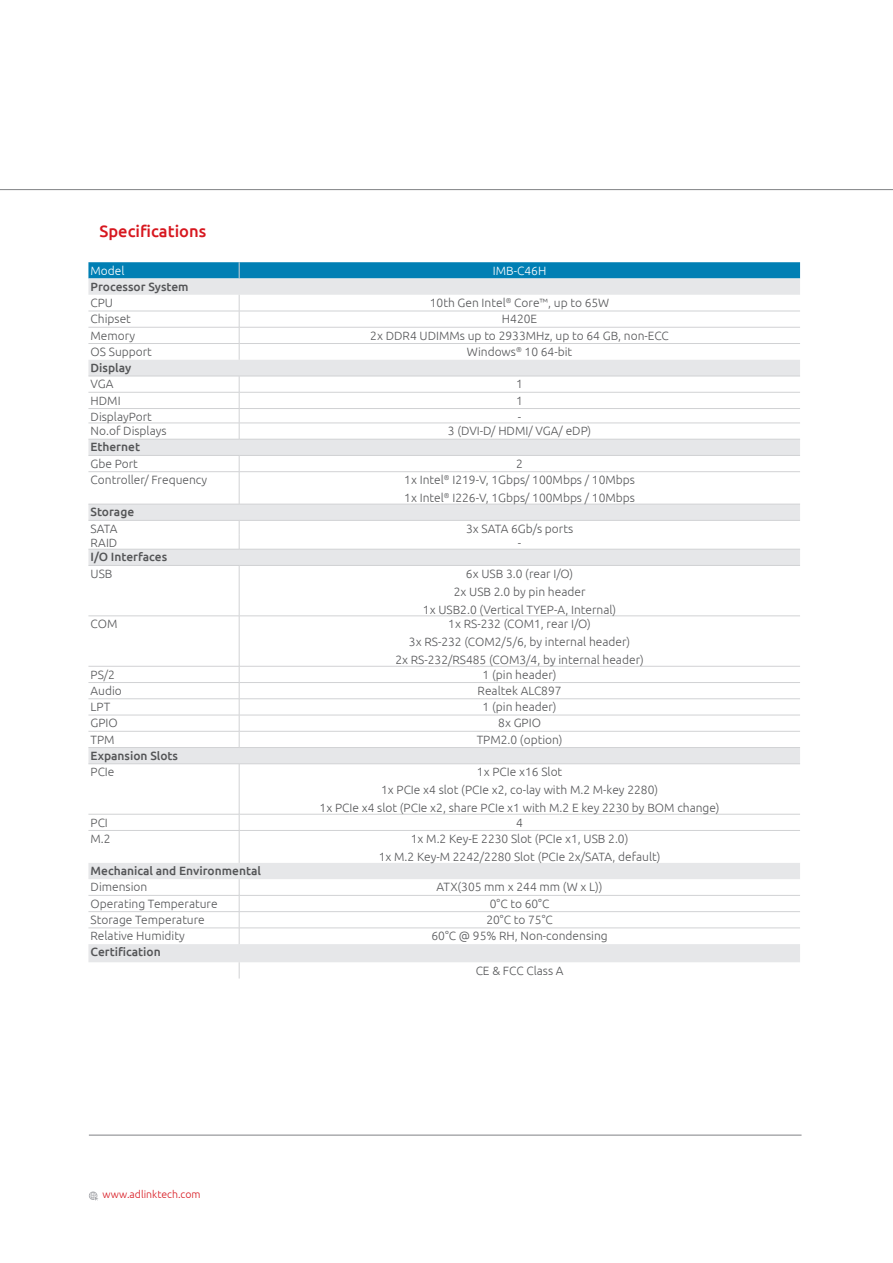
<style>
.page{position:relative;width:893px;height:1263px;background:#fff}
.page>*{position:absolute;margin:0;border:0;box-sizing:border-box;transform-origin:0 0}
.t1{font:500 16.5px "Ubuntu";color:#d7171f}
.Table-Body{font:300 12px/18px "Ubuntu";color:#57585a;text-align:center}
.t2{font:500 12px "Ubuntu";color:#545557}
.t3{font:300 12px "Ubuntu";color:#fff}
.t4{font:300 10.5px "Ubuntu";color:#d7171f}
</style>
<div class="page">
<hr style="left:89px;top:1135px;width:712px;height:1px;background:#808285">
<svg style="left:89px;top:1191px;width:9px;height:10px"></svg>
<hr style="left:0;top:189px;width:893px;height:1px;background:#808285">
<svg style="left:88px;top:278px;width:712px;height:684px"></svg>
<div style="left:88px;top:262px;width:712px;height:16px;background:#007fb4"></div>
<hr style="left:88px;top:311px;width:151px;height:1px;background:#d1d2d4">
<hr style="left:239px;top:311px;width:561px;height:1px;background:#d1d2d4">
<hr style="left:88px;top:327px;width:151px;height:1px;background:#d1d2d4">
<hr style="left:239px;top:327px;width:561px;height:1px;background:#d1d2d4">
<hr style="left:88px;top:343px;width:151px;height:1px;background:#d1d2d4">
<hr style="left:239px;top:343px;width:561px;height:1px;background:#d1d2d4">
<svg style="left:239px;top:295px;width:1px;height:65px"></svg>
<hr style="left:88px;top:376px;width:151px;height:1px;background:#d1d2d4">
<hr style="left:239px;top:376px;width:561px;height:1px;background:#d1d2d4">
<hr style="left:88px;top:392px;width:151px;height:1px;background:#d1d2d4">
<hr style="left:239px;top:392px;width:561px;height:1px;background:#d1d2d4">
<hr style="left:88px;top:408px;width:151px;height:1px;background:#d1d2d4">
<hr style="left:239px;top:408px;width:561px;height:1px;background:#d1d2d4">
<hr style="left:88px;top:423px;width:151px;height:1px;background:#d1d2d4">
<hr style="left:239px;top:423px;width:561px;height:1px;background:#d1d2d4">
<svg style="left:239px;top:376px;width:1px;height:63px"></svg>
<hr style="left:88px;top:439px;width:151px;height:1px;background:#d1d2d4">
<hr style="left:239px;top:439px;width:561px;height:1px;background:#d1d2d4">
<hr style="left:88px;top:455px;width:151px;height:1px;background:#d1d2d4">
<hr style="left:239px;top:455px;width:561px;height:1px;background:#d1d2d4">
<svg style="left:239px;top:456px;width:1px;height:15px"></svg>
<hr style="left:88px;top:471px;width:151px;height:1px;background:#d1d2d4">
<hr style="left:239px;top:471px;width:561px;height:1px;background:#d1d2d4">
<hr style="left:239px;top:472px;width:1px;height:32px;background:#d1d2d4">
<hr style="left:88px;top:504px;width:151px;height:1px;background:#d1d2d4">
<hr style="left:239px;top:504px;width:561px;height:1px;background:#d1d2d4">
<hr style="left:88px;top:520px;width:151px;height:1px;background:#d1d2d4">
<hr style="left:239px;top:520px;width:561px;height:1px;background:#d1d2d4">
<svg style="left:239px;top:521px;width:1px;height:28px"></svg>
<hr style="left:88px;top:549px;width:151px;height:1px;background:#d1d2d4">
<hr style="left:239px;top:549px;width:561px;height:1px;background:#d1d2d4">
<hr style="left:88px;top:565px;width:151px;height:1px;background:#d1d2d4">
<hr style="left:239px;top:565px;width:561px;height:1px;background:#d1d2d4">
<hr style="left:239px;top:566px;width:1px;height:50px;background:#d1d2d4">
<hr style="left:88px;top:616px;width:151px;height:1px;background:#d1d2d4">
<hr style="left:239px;top:616px;width:561px;height:1px;background:#d1d2d4">
<hr style="left:239px;top:616px;width:1px;height:50px;background:#d1d2d4">
<hr style="left:88px;top:666px;width:151px;height:1px;background:#d1d2d4">
<hr style="left:239px;top:666px;width:561px;height:1px;background:#d1d2d4">
<hr style="left:88px;top:682px;width:151px;height:1px;background:#d1d2d4">
<hr style="left:239px;top:682px;width:561px;height:1px;background:#d1d2d4">
<hr style="left:88px;top:698px;width:151px;height:1px;background:#d1d2d4">
<hr style="left:239px;top:698px;width:561px;height:1px;background:#d1d2d4">
<hr style="left:88px;top:715px;width:151px;height:1px;background:#d1d2d4">
<hr style="left:239px;top:715px;width:561px;height:1px;background:#d1d2d4">
<hr style="left:88px;top:731px;width:151px;height:1px;background:#d1d2d4">
<hr style="left:239px;top:731px;width:561px;height:1px;background:#d1d2d4">
<svg style="left:239px;top:667px;width:1px;height:80px"></svg>
<hr style="left:88px;top:747px;width:151px;height:1px;background:#d1d2d4">
<hr style="left:239px;top:747px;width:561px;height:1px;background:#d1d2d4">
<hr style="left:88px;top:763px;width:151px;height:1px;background:#d1d2d4">
<hr style="left:239px;top:763px;width:561px;height:1px;background:#d1d2d4">
<hr style="left:239px;top:764px;width:1px;height:50px;background:#d1d2d4">
<hr style="left:88px;top:814px;width:151px;height:1px;background:#d1d2d4">
<hr style="left:239px;top:814px;width:561px;height:1px;background:#d1d2d4">
<svg style="left:239px;top:815px;width:1px;height:15px"></svg>
<hr style="left:88px;top:830px;width:151px;height:1px;background:#d1d2d4">
<hr style="left:239px;top:830px;width:561px;height:1px;background:#d1d2d4">
<hr style="left:239px;top:831px;width:1px;height:32px;background:#d1d2d4">
<hr style="left:88px;top:895px;width:151px;height:1px;background:#d1d2d4">
<hr style="left:239px;top:895px;width:561px;height:1px;background:#d1d2d4">
<hr style="left:88px;top:911px;width:151px;height:1px;background:#d1d2d4">
<hr style="left:239px;top:911px;width:561px;height:1px;background:#d1d2d4">
<hr style="left:88px;top:928px;width:151px;height:1px;background:#d1d2d4">
<hr style="left:239px;top:928px;width:561px;height:1px;background:#d1d2d4">
<svg style="left:239px;top:879px;width:1px;height:65px"></svg>
<svg style="left:239px;top:962px;width:1px;height:16px"></svg>
<p class="t1" style="left:99px;top:221px;width:108px">Specifications</p>
<p class="t3" style="left:91px;top:263px;width:35px">Model</p>
<p class="t3" style="left:493px;top:263px;width:55px">IMB-C46H</p>
<p class="t2" style="left:91px;top:279px;width:100px">Processor System</p>
<p class="Table-Body" style="left:91px;top:293px;width:24px">CPU</p>
<p class="Table-Body" style="left:430px;top:293px;width:181px">10th Gen Intel<sup>®</sup> Core™, up to 65W</p>
<p class="Table-Body" style="left:91px;top:310px;width:42px">Chipset</p>
<p class="Table-Body" style="left:502px;top:310px;width:37px">H420E</p>
<p class="Table-Body" style="left:91px;top:326px;width:46px">Memory</p>
<p class="Table-Body" style="left:370px;top:326px;width:300px">2x DDR4 UDIMMs up to 2933MHz, up to 64 GB, non-ECC</p>
<p class="Table-Body" style="left:91px;top:342px;width:63px">OS Support</p>
<p class="Table-Body" style="left:467px;top:342px;width:107px">Windows<sup>®</sup> 10 64-bit</p>
<p class="t2" style="left:91px;top:360px;width:42px">Display</p>
<p class="Table-Body" style="left:91px;top:375px;width:24px">VGA</p>
<p class="Table-Body" style="left:516px;top:375px;width:8px">1</p>
<p class="Table-Body" style="left:91px;top:391px;width:32px">HDMI</p>
<p class="Table-Body" style="left:516px;top:391px;width:8px">1</p>
<p class="Table-Body" style="left:91px;top:407px;width:63px">DisplayPort</p>
<p class="Table-Body" style="left:518px;top:407px;width:5px">-</p>
<p class="Table-Body" style="left:91px;top:422px;width:78px">No.of Displays</p>
<p class="Table-Body" style="left:448px;top:422px;width:145px">3 (DVI-D/ HDMI/ VGA/ eDP)</p>
<p class="t2" style="left:91px;top:440px;width:51px">Ethernet</p>
<p class="Table-Body" style="left:91px;top:454px;width:49px">Gbe Port</p>
<p class="Table-Body" style="left:516px;top:454px;width:8px">2</p>
<p class="Table-Body" style="left:91px;top:470px;width:118px">Controller/ Frequency</p>
<p class="Table-Body" style="left:404px;top:470px;width:232px">1x Intel<sup>®</sup> I219-V, 1Gbps/ 100Mbps / 10Mbps</p>
<p class="Table-Body" style="left:404px;top:488px;width:232px">1x Intel<sup>®</sup> I226-V, 1Gbps/ 100Mbps / 10Mbps</p>
<p class="t2" style="left:91px;top:504px;width:45px">Storage</p>
<p class="Table-Body" style="left:91px;top:519px;width:28px">SATA</p>
<p class="Table-Body" style="left:466px;top:519px;width:109px">3x SATA 6Gb/s ports</p>
<p class="Table-Body" style="left:91px;top:533px;width:28px">RAID</p>
<p class="Table-Body" style="left:518px;top:533px;width:5px">-</p>
<p class="t2" style="left:91px;top:550px;width:78px">I/O Interfaces</p>
<p class="Table-Body" style="left:91px;top:564px;width:23px">USB</p>
<p class="Table-Body" style="left:423px;top:564px;width:195px">6x USB 3.0 (rear I/O)<br>2x USB 2.0 by pin header<br>1x USB2.0 (Vertical TYEP-A, Internal)</p>
<p class="Table-Body" style="left:91px;top:614px;width:28px">COM</p>
<p class="Table-Body" style="left:448px;top:614px;width:144px">1x RS-232 (COM1, rear I/O)</p>
<p class="Table-Body" style="left:409px;top:632px;width:223px">3x RS-232 (COM2/5/6, by internal header)</p>
<p class="Table-Body" style="left:395px;top:650px;width:250px">2x RS-232/RS485 (COM3/4, by internal header)</p>
<p class="Table-Body" style="left:91px;top:665px;width:26px">PS/2</p>
<p class="Table-Body" style="left:483px;top:665px;width:75px">1 (pin header)</p>
<p class="Table-Body" style="left:91px;top:681px;width:33px">Audio</p>
<p class="Table-Body" style="left:478px;top:681px;width:85px">Realtek ALC897</p>
<p class="Table-Body" style="left:91px;top:697px;width:21px">LPT</p>
<p class="Table-Body" style="left:483px;top:697px;width:75px">1 (pin header)</p>
<p class="Table-Body" style="left:91px;top:714px;width:29px">GPIO</p>
<p class="Table-Body" style="left:498px;top:714px;width:44px">8x GPIO</p>
<p class="Table-Body" style="left:91px;top:730px;width:26px">TPM</p>
<p class="Table-Body" style="left:477px;top:730px;width:87px">TPM2.0 (option)</p>
<p class="t2" style="left:91px;top:748px;width:89px">Expansion Slots</p>
<p class="Table-Body" style="left:91px;top:762px;width:25px">PCIe</p>
<p class="Table-Body" style="left:477px;top:762px;width:87px">1x PCIe x16 Slot</p>
<p class="Table-Body" style="left:381px;top:780px;width:279px">1x PCIe x4 slot (PCIe x2, co-lay with M.2 M-key 2280)</p>
<p class="Table-Body" style="left:320px;top:798px;width:401px">1x PCIe x4 slot (PCIe x2, share PCIe x1 with M.2 E key 2230 by BOM change)</p>
<p class="Table-Body" style="left:91px;top:813px;width:19px">PCI</p>
<p class="Table-Body" style="left:516px;top:813px;width:8px">4</p>
<p class="Table-Body" style="left:91px;top:829px;width:22px">M.2</p>
<p class="Table-Body" style="left:379px;top:829px;width:283px">1x M.2 Key-E 2230 Slot (PCIe x1, USB 2.0)<br>1x M.2 Key-M 2242/2280 Slot (PCIe 2x/SATA, default)</p>
<p class="t2" style="left:91px;top:863px;width:172px">Mechanical and Environmental</p>
<p class="Table-Body" style="left:91px;top:878px;width:58px">Dimension</p>
<p class="Table-Body" style="left:437px;top:878px;width:168px">ATX(305 mm x 244 mm (W x L))</p>
<p class="Table-Body" style="left:91px;top:894px;width:129px">Operating Temperature</p>
<p class="Table-Body" style="left:490px;top:894px;width:61px">0°C to 60°C</p>
<p class="Table-Body" style="left:91px;top:910px;width:116px">Storage Temperature</p>
<p class="Table-Body" style="left:486px;top:910px;width:68px">20°C to 75°C</p>
<p class="Table-Body" style="left:91px;top:926px;width:96px">Relative Humidity</p>
<p class="Table-Body" style="left:431px;top:926px;width:178px">60°C @ 95% RH, Non-condensing</p>
<p class="t2" style="left:91px;top:944px;width:72px">Certification</p>
<p class="Table-Body" style="left:476px;top:961px;width:89px">CE &amp; FCC Class A</p>
<p class="t4" style="left:102px;top:1188px;width:100px">www.adlinktech.com</p>
</div>
